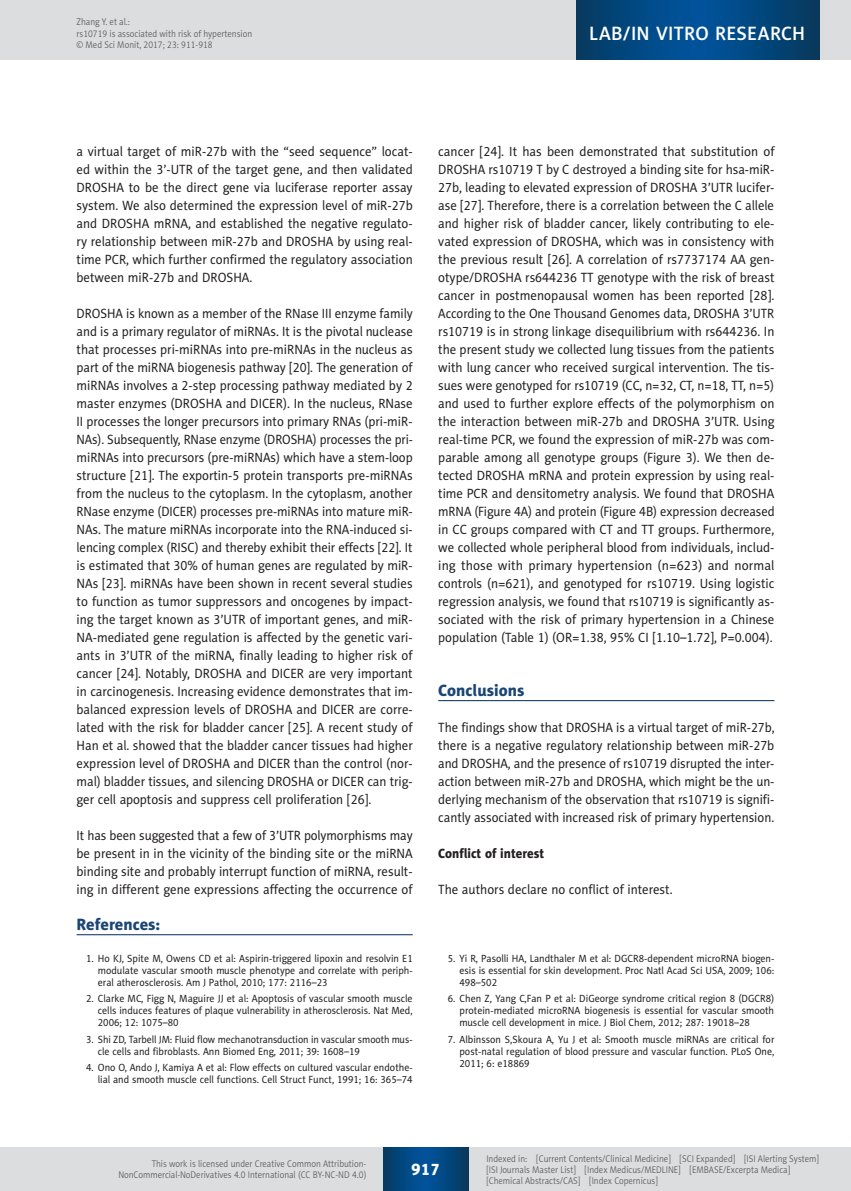
<style>
.page{position:relative;width:851px;height:1191px;background:#fff}
.page>*{position:absolute;margin:0;border:0;box-sizing:border-box;transform-origin:0 0}
.t1{font:19.5px "Naomi Sans EFN Medium";letter-spacing:.01em;color:#fff}
.MSM_Referencje_Tytul{font:16.5px "Naomi Sans EFN Heavy";color:#1a4574}
.MSM_Headline_1{font:16.5px "Naomi Sans EFN Heavy";color:#1a4574}
.t2{font:16.5px "Naomi Sans EFN Heavy";color:#fff}
.MSM_Body{font:13.5px/18px "Naomi Sans EFN";color:#231f20;text-align:justify;scale:.94 1}
.MSM_Body-2{font:13.5px/18px "Naomi Sans EFN";color:#231f20;text-align:justify;scale:.96 1}
.MSM_Body-3{font:13.5px/18px "Naomi Sans EFN";color:#231f20;text-align:justify;scale:.95 1}
.MSM_Headline_2{font:13.5px "Naomi Sans EFN Heavy";color:#231f20;scale:.95 1}
.MSM_Referencje_punkt{font:10.5px/12px "Naomi Sans EFN";color:#231f20;text-align:justify;scale:.95 1}
.MSM_Referencje_punkt-2{font:10.5px/12px "Naomi Sans EFN";color:#231f20;scale:.94 1}
.t3{font:9.75px/11.2px "Naomi Sans EFN Light";color:#57585a;scale:.9 1}
</style>
<div class="page">
<hr style="left:77px;top:934px;width:335px;height:1px;background:#00295c">
<hr style="left:438px;top:700px;width:336px;height:1px;background:#00295c">
<div style="left:0;top:1148px;width:850px;height:43px;background:#dcdddf"></div>
<svg style="left:383px;top:1147px;width:85px;height:43px;background:#02477e"></svg>
<div style="left:0;top:0;width:850px;height:60px;background:#dcdddf"></div>
<svg style="left:576px;top:0;width:243px;height:60px;background:#02477e"></svg>
<p class="t3" style="left:77px;top:16px;width:196px">Zhang Y. et al.:<br>rs10719 is associated with risk of hypertension © Med Sci Monit, 2017; 23: 911-918</p>
<h1 class="t1" style="left:589px;top:22px;width:217px">LAB/IN VITRO RESEARCH</h1>
<p class="MSM_Body-3" style="left:77px;top:142px;width:355px">a virtual target of miR-27b with the “seed sequence” locat&shy;ed within the 3’-UTR of the target gene, and then validated DROSHA to be the direct gene via luciferase reporter assay system. We also determined the expression level of miR-27b and DROSHA mRNA, and established the negative regulato&shy;ry relationship between miR-27b and DROSHA by using real&shy;time PCR, which further confirmed the regulatory association between miR-27b and DROSHA.</p>
<p class="MSM_Body" style="left:77px;top:304px;width:359px">DROSHA is known as a member of the RNase III enzyme family and is a primary regulator of miRNAs. It is the pivotal nuclease that processes pri-miRNAs into pre-miRNAs in the nucleus as part of the miRNA biogenesis pathway [20]. The generation of miRNAs involves a 2-step processing pathway mediated by 2 master enzymes (DROSHA and DICER). In the nucleus, RNase II processes the longer precursors into primary RNAs (pri-miR-NAs). Subsequently, RNase enzyme (DROSHA) processes the pri&shy;miRNAs into precursors (pre-miRNAs) which have a stem-loop structure [21]. The exportin-5 protein transports pre-miRNAs from the nucleus to the cytoplasm. In the cytoplasm, another RNase enzyme (DICER) processes pre-miRNAs into mature miR-NAs. The mature miRNAs incorporate into the RNA-induced si&shy;lencing complex (RISC) and thereby exhibit their effects [22]. It is estimated that 30% of human genes are regulated by miR-NAs [23]. miRNAs have been shown in recent several studies to function as tumor suppressors and oncogenes by impact&shy;ing the target known as 3’UTR of important genes, and miR-NA-mediated gene regulation is affected by the genetic vari&shy;ants in 3’UTR of the miRNA, finally leading to higher risk of cancer [24]. Notably, DROSHA and DICER are very important in carcinogenesis. Increasing evidence demonstrates that im&shy;balanced expression levels of DROSHA and DICER are corre&shy;lated with the risk for bladder cancer [25]. A recent study of Han et al. showed that the bladder cancer tissues had higher expression level of DROSHA and DICER than the control (nor&shy;mal) bladder tissues, and silencing DROSHA or DICER can trig&shy;ger cell apoptosis and suppress cell proliferation [26].</p>
<p class="MSM_Body" style="left:77px;top:826px;width:359px">It has been suggested that a few of 3’UTR polymorphisms may be present in in the vicinity of the binding site or the miRNA binding site and probably interrupt function of miRNA, result&shy;ing in different gene expressions affecting the occurrence of</p>
<p class="MSM_Referencje_Tytul" style="left:77px;top:914px;width:85px">References:</p>
<p class="MSM_Referencje_punkt" style="left:98px;top:952px;width:333px;text-indent:-12px">1. Ho KJ, Spite M, Owens CD et al: Aspirin-triggered lipoxin and resolvin E1 modulate vascular smooth muscle phenotype and correlate with periph&shy;eral atherosclerosis. Am J Pathol, 2010; 177: 2116–23</p>
<p class="MSM_Referencje_punkt" style="left:98px;top:993px;width:333px;text-indent:-12px">2. Clarke MC, Figg N, Maguire JJ et al: Apoptosis of vascular smooth muscle cells induces features of plaque vulnerability in atherosclerosis. Nat Med, 2006; 12: 1075–80</p>
<p class="MSM_Referencje_punkt-2" style="left:98px;top:1033px;width:336px;text-indent:-12px">3. Shi ZD, Tarbell JM: Fluid flow mechanotransduction in vascular smooth mus&shy;cle cells and fibroblasts. Ann Biomed Eng, 2011; 39: 1608–19</p>
<p class="MSM_Referencje_punkt" style="left:86px;top:1061px;width:345px;text-align:right">4. Ono O, Ando J, Kamiya A et al: Flow effects on cultured vascular endothe&shy;lial and smooth muscle cell functions. Cell Struct Funct, 1991; 16: 365–74</p>
<p class="MSM_Body-2" style="left:438px;top:142px;width:352px">cancer [24]. It has been demonstrated that substitution of DROSHA rs10719 T by C destroyed a binding site for hsa-miR-27b, leading to elevated expression of DROSHA 3’UTR lucifer&shy;ase [27]. Therefore, there is a correlation between the C allele and higher risk of bladder cancer, likely contributing to ele&shy;vated expression of DROSHA, which was in consistency with the previous result [26]. A correlation of rs7737174 AA gen&shy;otype/DROSHA rs644236 TT genotype with the risk of breast cancer in postmenopausal women has been reported [28].<br>According to the One Thousand Genomes data, DROSHA 3’UTR rs10719 is in strong linkage disequilibrium with rs644236. In the present study we collected lung tissues from the patients with lung cancer who received surgical intervention. The tis&shy;sues were genotyped for rs10719 (CC, n=32, CT, n=18, TT, n=5) and used to further explore effects of the polymorphism on the interaction between miR-27b and DROSHA 3’UTR. Using real-time PCR, we found the expression of miR-27b was com&shy;parable among all genotype groups (Figure 3). We then de&shy;tected DROSHA mRNA and protein expression by using real&shy;time PCR and densitometry analysis. We found that DROSHA mRNA (Figure 4A) and protein (Figure 4B) expression decreased in CC groups compared with CT and TT groups. Furthermore, we collected whole peripheral blood from individuals, includ&shy;ing those with primary hypertension (n=623) and normal controls (n=621), and genotyped for rs10719. Using logistic regression analysis, we found that rs10719 is significantly as&shy;sociated with the risk of primary hypertension in a Chinese population (Table 1) (OR=1.38, 95% CI [1.10–1.72], P=0.004).</p>
<p class="MSM_Headline_1" style="left:438px;top:680px;width:88px">Conclusions</p>
<p class="MSM_Body" style="left:438px;top:718px;width:359px">The findings show that DROSHA is a virtual target of miR-27b, there is a negative regulatory relationship between miR-27b and DROSHA, and the presence of rs10719 disrupted the inter&shy;action between miR-27b and DROSHA, which might be the un&shy;derlying mechanism of the observation that rs10719 is signifi&shy;cantly associated with increased risk of primary hypertension.</p>
<p class="MSM_Headline_2" style="left:438px;top:845px;width:113px">Conflict of interest</p>
<p class="MSM_Body-3" style="left:438px;top:880px;width:248px">The authors declare no conflict of interest.</p>
<p class="MSM_Referencje_punkt" style="left:459px;top:952px;width:333px;text-indent:-12px">5. Yi R, Pasolli HA, Landthaler M et al: DGCR8-dependent microRNA biogen&shy;esis is essential for skin development. Proc Natl Acad Sci USA, 2009; 106:<br>498–502</p>
<p class="MSM_Referencje_punkt" style="left:459px;top:993px;width:333px;text-indent:-12px">6. Chen Z, Yang C,Fan P et al: DiGeorge syndrome critical region 8 (DGCR8) protein-mediated microRNA biogenesis is essential for vascular smooth muscle cell development in mice. J Biol Chem, 2012; 287: 19018–28</p>
<p class="MSM_Referencje_punkt" style="left:459px;top:1033px;width:333px;text-indent:-12px">7. Albinsson S,Skoura A, Yu J et al: Smooth muscle miRNAs are critical for post-natal regulation of blood pressure and vascular function. PLoS One, 2011; 6: e18869</p>
<p class="t3" style="left:118px;top:1158px;width:277px;text-align:right">This work is licensed under Creative Common Attribution-<br>NonCommercial-NoDerivatives 4.0 International (CC BY-NC-ND 4.0)</p>
<p class="t2" style="left:411px;top:1159px;width:30px">917</p>
<p class="t3" style="left:486px;top:1152px;width:371px">Indexed in: [Current Contents/Clinical Medicine] [SCI Expanded] [ISI Alerting System] [ISI Journals Master List] [Index Medicus/MEDLINE] [EMBASE/Excerpta Medica] [Chemical Abstracts/CAS] [Index Copernicus]</p>
</div>
